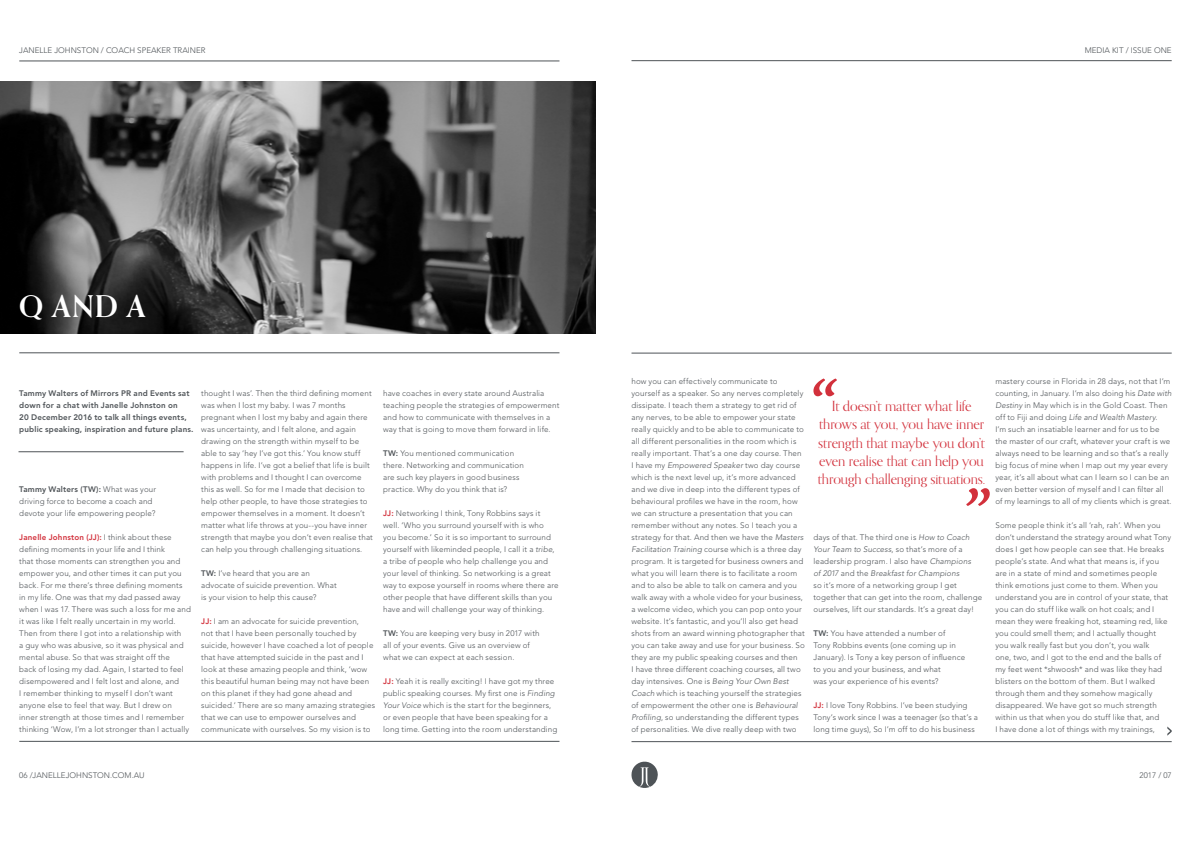
<style>
.page{position:relative;width:1191px;height:842px;background:#fff}
.page>*{position:absolute;margin:0;border:0;box-sizing:border-box;transform-origin:0 0}
.t1{font:700 30px "Orpheus Pro";color:#fff}
.t2{font:14px/18px "Orpheus Pro";letter-spacing:-.01em;color:#d2303b;text-align:center}
.t3{font:300 8px/12px "Avenir LT Std";letter-spacing:.015em;color:#4e5357}
.t4{font:800 8px/12px "Avenir LT Std";letter-spacing:.02em;color:#4e5357}
.s1{font-weight:800}
.s2{font-weight:800;color:#d2303b}
.s3{font-style:italic}
</style>
<div class="page">
<hr style="left:19px;top:61px;width:540px;height:1px;background:#4e5357">
<hr style="left:631px;top:60px;width:540px;height:1px;background:#4e5357">
<hr style="left:19px;top:741px;width:540px;height:1px;background:#4e5357">
<hr style="left:631px;top:741px;width:540px;height:1px;background:#4e5357">
<svg style="left:631px;top:761px;width:27px;height:27px"></svg>
<img style="left:0;top:82px;width:595px;height:251px">
<hr style="left:19px;top:353px;width:540px;height:1px;background:#4e5357">
<hr style="left:19px;top:452px;width:165px;height:1px;background:#4e5357">
<svg style="left:966px;top:488px;width:23px;height:18px"></svg>
<svg style="left:813px;top:378px;width:24px;height:18px"></svg>
<hr style="left:631px;top:353px;width:540px;height:1px;background:#4e5357">
<svg style="left:1167px;top:726px;width:4px;height:10px"></svg>
<p class="t3" style="left:19px;top:45px;width:188px">JANELLE JOHNSTON / COACH SPEAKER TRAINER</p>
<p class="t3" style="left:1084px;top:45px;width:89px">MEDIA KIT / ISSUE ONE</p>
<h1 class="t1" style="left:19px;top:287px;width:128px">Q AND A</h1>
<p class="t4" style="left:19px;top:387px;width:176px">Tammy Walters of Mirrors PR and Events sat down for a chat with Janelle Johnston on<br>20 December 2016 to talk all things events, public speaking, inspiration and future plans.</p>
<p class="t3" style="left:19px;top:483px;width:138px"><span class="s1">Tammy Walters (TW):</span> What was your driving force to become a coach and devote your life empowering people?</p>
<p class="t3" style="left:19px;top:531px;width:173px"><span class="s2">Janelle Johnston (JJ):</span> I think about these defining moments in your life and I think<br>that those moments can strengthen you and empower you, and other times it can put you back. For me there’s three defining moments in my life. One was that my dad passed away when I was 17. There was such a loss for me and it was like I felt really uncertain in my world.<br>Then from there I got into a relationship with<br>a guy who was abusive, so it was physical and mental abuse. So that was straight off the<br>back of losing my dad. Again, I started to feel disempowered and I felt lost and alone, and<br>I remember thinking to myself I don’t want anyone else to feel that way. But I drew on inner strength at those times and I remember thinking ‘Wow, I’m a lot stronger than I actually</p>
<p class="t3" style="left:201px;top:387px;width:173px">thought I was’. Then the third defining moment was when I lost my baby. I was 7 months pregnant when I lost my baby and again there was uncertainty, and I felt alone, and again drawing on the strength within myself to be able to say ‘hey I’ve got this.’ You know stuff happens in life. I’ve got a belief that life is built with problems and I thought I can overcome this as well. So for me I made that decision to help other people, to have those strategies to empower themselves in a moment. It doesn’t matter what life throws at you--you have inner strength that maybe you don’t even realise that can help you through challenging situations.</p>
<p class="t3" style="left:201px;top:567px;width:137px"><span class="s1">TW:</span> I’ve heard that you are an advocate of suicide prevention. What is your vision to help this cause?</p>
<p class="t3" style="left:201px;top:615px;width:175px"><span class="s2">JJ:</span> I am an advocate for suicide prevention,<br>not that I have been personally touched by suicide, however I have coached a lot of people that have attempted suicide in the past and I look at these amazing people and think, ‘wow this beautiful human being may not have been on this planet if they had gone ahead and suicided.’ There are so many amazing strategies that we can use to empower ourselves and communicate with ourselves. So my vision is to</p>
<p class="t3" style="left:383px;top:387px;width:178px">have coaches in every state around Australia teaching people the strategies of empowerment and how to communicate with themselves in a way that is going to move them forward in life.</p>
<p class="t3" style="left:383px;top:447px;width:142px"><span class="s1">TW:</span> You mentioned communication there. Networking and communication are such key players in good business practice. Why do you think that is?</p>
<p class="t3" style="left:383px;top:507px;width:177px"><span class="s2">JJ:</span> Networking I think, Tony Robbins says it well. ‘Who you surround yourself with is who you become.’ So it is so important to surround yourself with likeminded people, I call it a <span class="s3">tribe</span>, a tribe of people who help challenge you and your level of thinking. So networking is a great way to expose yourself in rooms where there are other people that have different skills than you have and will challenge your way of thinking.</p>
<p class="t3" style="left:383px;top:627px;width:158px"><span class="s1">TW:</span> You are keeping very busy in 2017 with all of your events. Give us an overview of what we can expect at each session.</p>
<p class="t3" style="left:383px;top:675px;width:176px"><span class="s2">JJ:</span> Yeah it is really exciting! I have got my three public speaking courses. My first one is <span class="s3">Finding Your Voice</span> which is the start for the beginners, or even people that have been speaking for a long time. Getting into the room understanding</p>
<p class="t3" style="left:19px;top:769px;width:127px">06 /JANELLEJOHNSTON.COM.AU</p>
<p class="t3" style="left:631px;top:375px;width:175px">how you can effectively communicate to yourself as a speaker. So any nerves completely dissipate. I teach them a strategy to get rid of any nerves, to be able to empower your state really quickly and to be able to communicate to all different personalities in the room which is really important. That’s a one day course. Then I have my <span class="s3">Empowered Speaker</span> two day course which is the next level up, it’s more advanced and we dive in deep into the different types of behavioural profiles we have in the room, how we can structure a presentation that you can remember without any notes. So I teach you a strategy for that. And then we have the <span class="s3">Masters Facilitation Training</span> course which is a three day program. It is targeted for business owners and what you will learn there is to facilitate a room and to also be able to talk on camera and you walk away with a whole video for your business, a welcome video, which you can pop onto your website. It’s fantastic, and you’ll also get head shots from an award winning photographer that you can take away and use for your business. So they are my public speaking courses and then<br>I have three different coaching courses, all two day intensives. One is <span class="s3">Being Your Own Best Coach</span> which is teaching yourself the strategies of empowerment the other one is <span class="s3">Behavioural Profiling</span>, so understanding the different types of personalities. We dive really deep with two</p>
<h2 class="t2" style="left:818px;top:397px;width:169px">It doesn’t matter what life throws at you, you have inner strength that maybe you don’t even realise that can help you through challenging situations.</h2>
<p class="t3" style="left:813px;top:531px;width:170px">days of that. The third one is <span class="s3">How to Coach Your Team to Success</span>, so that’s more of a leadership program. I also have <span class="s3">Champions<br>of 2017</span> and the <span class="s3">Breakfast for Champions<br></span>so it’s more of a networking group I get together that can get into the room, challenge ourselves, lift our standards. It’s a great day!</p>
<p class="t3" style="left:813px;top:627px;width:153px"><span class="s1">TW:</span> You have attended a number of<br>Tony Robbins events (one coming up in January). Is Tony a key person of influence to you and your business, and what<br>was your experience of his events?</p>
<p class="t3" style="left:813px;top:699px;width:166px"><span class="s2">JJ:</span> I love Tony Robbins. I’ve been studying<br>Tony’s work since I was a teenager (so that’s a long time guys), So I’m off to do his business</p>
<p class="t3" style="left:995px;top:375px;width:178px">mastery course in Florida in 28 days, not that I’m counting, in January. I’m also doing his <span class="s3">Date with Destiny</span> in May which is in the Gold Coast. Then off to Fiji and doing <span class="s3">Life and Wealth Mastery</span>.<br>I’m such an insatiable learner and for us to be the master of our craft, whatever your craft is we always need to be learning and so that’s a really big focus of mine when I map out my year every year, it’s all about what can I learn so I can be an even better version of myself and I can filter all of my learnings to all of my clients which is great.</p>
<p class="t3" style="left:995px;top:519px;width:177px">Some people think it’s all ‘rah, rah’. When you don’t understand the strategy around what Tony does I get how people can see that. He breaks people’s state. And what that means is, if you are in a state of mind and sometimes people think emotions just come to them. When you understand you are in control of your state, that you can do stuff like walk on hot coals; and I mean they were freaking hot, steaming red, like you could smell them; and I actually thought you walk really fast but you don’t, you walk<br>one, two, and I got to the end and the balls of my feet went *shwoosh* and was like they had blisters on the bottom of them. But I walked through them and they somehow magically disappeared. We have got so much strength within us that when you do stuff like that, and<br>I have done a lot of things with my trainings,</p>
<p class="t3" style="left:1139px;top:769px;width:34px">2017 / 07</p>
</div>
